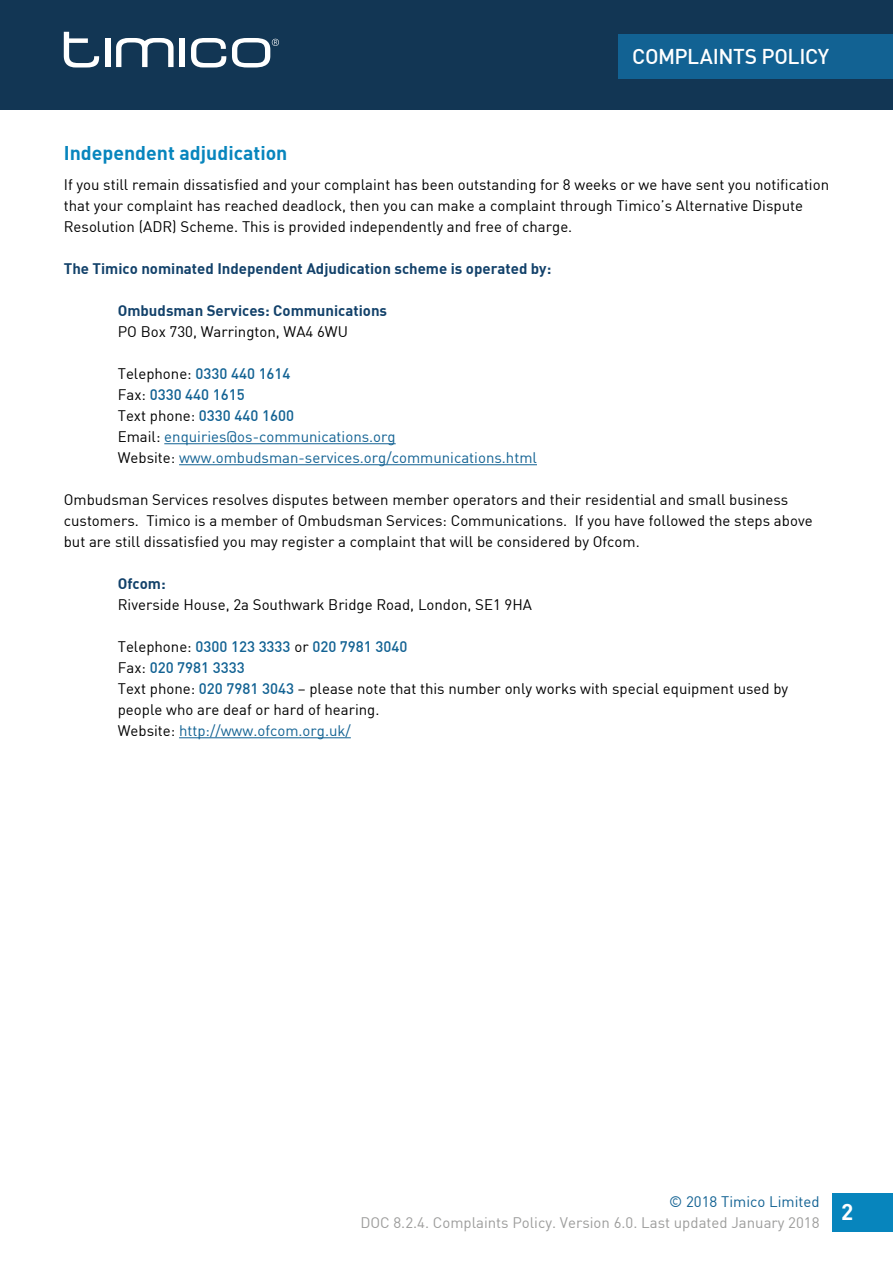
<style>
.page{position:relative;width:893px;height:1263px;background:#fff}
.page>*{position:absolute;margin:0;border:0;box-sizing:border-box;transform-origin:0 0}
.t1{font:22.5px "DIN Bold";color:#fff}
.t2{font:21px "DIN Medium";letter-spacing:-.02em;color:#fff}
.t3{font:19.5px "DIN Bold";color:#0785bd}
.t4{font:15px/21px "DIN Regular";color:#000}
.t5{font:15px/21px "DIN Regular";color:#126293}
.t6{font:15px/21px "DIN Medium";color:#126293}
.t7{font:15px "DIN Bold";color:#12416a}
.t8{font:15px "DIN Regular";color:#9d9d9c}
.s1{font-family:"DIN Regular";color:#000}
.s2{color:#000}
.s3{font-family:"DIN Medium";color:#126293}
.s4{color:#126293}
</style>
<div class="page">
<div style="left:832px;top:1193px;width:61px;height:39px;background:#0785bd"></div>
<div style="left:0;top:0;width:893px;height:109px;background:#123654"></div>
<div style="left:619px;top:34px;width:274px;height:45px;background:#126293"></div>
<svg style="left:116px;top:38px;width:58px;height:29px"></svg>
<div style="left:180px;top:38px;width:5px;height:29px;background:#fff"></div>
<svg style="left:64px;top:32px;width:35px;height:35px"></svg>
<div style="left:105px;top:38px;width:5px;height:29px;background:#fff"></div>
<svg style="left:191px;top:38px;width:35px;height:29px"></svg>
<svg style="left:232px;top:38px;width:47px;height:29px"></svg>
<hr style="left:164px;top:443px;width:232px;height:1px;background:#126293">
<hr style="left:179px;top:464px;width:358px;height:1px;background:#126293">
<hr style="left:179px;top:737px;width:172px;height:1px;background:#126293">
<h2 class="t2" style="left:632px;top:43px;width:198px">COMPLAINTS POLICY</h2>
<h3 class="t3" style="left:64px;top:140px;width:225px">Independent adjudication</h3>
<p class="t4" style="left:64px;top:173px;width:767px">If you still remain dissatisfied and your complaint has been outstanding for 8 weeks or we have sent you notification that your complaint has reached deadlock, then you can make a complaint through Timico’s Alternative Dispute<br>Resolution (ADR) Scheme. This is provided independently and free of charge.</p>
<p class="t7" style="left:64px;top:258px;width:489px">The Timico nominated Independent Adjudication scheme is operated by:</p>
<p class="t7" style="left:118px;top:300px;width:271px">Ombudsman Services: Communications</p>
<p class="t4" style="left:118px;top:320px;width:232px">PO Box 730, Warrington, WA4 6WU</p>
<p class="t6" style="left:118px;top:362px;width:178px"><span class="s1">Telephone:</span> 0330 440 1614<br><span class="s1">Fax:</span> 0330 440 1615<br><span class="s1">Text phone:</span> 0330 440 1600</p>
<p class="t5" style="left:118px;top:425px;width:421px"><span class="s2">Email:</span> enquiries@os-communications.org<br><span class="s2">Website:</span> www.ombudsman-services.org/communications.html</p>
<p class="t4" style="left:64px;top:488px;width:750px">Ombudsman Services resolves disputes between member operators and their residential and small business customers. Timico is a member of Ombudsman Services: Communications. If you have followed the steps above but are still dissatisfied you may register a complaint that will be considered by Ofcom.</p>
<p class="t7" style="left:118px;top:573px;width:49px">Ofcom:</p>
<p class="t4" style="left:118px;top:593px;width:416px">Riverside House, 2a Southwark Bridge Road, London, SE1 9HA</p>
<p class="t6" style="left:118px;top:635px;width:291px"><span class="s1">Telephone:</span> 0300 123 3333 <span class="s1">or</span> 020 7981 3040<br><span class="s1">Fax:</span> 020 7981 3333</p>
<p class="t4" style="left:118px;top:677px;width:672px">Text phone: <span class="s3">020 7981 3043</span> – please note that this number only works with special equipment used by people who are deaf or hard of hearing.<br>Website: <span class="s4">http://www.ofcom.org.uk/</span></p>
<p class="t5" style="left:669px;top:1191px;width:152px">© 2018 Timico Limited</p>
<p class="t8" style="left:360px;top:1213px;width:461px">DOC 8.2.4. Complaints Policy. Version 6.0. Last updated January 2018</p>
<h1 class="t1" style="left:841px;top:1197px;width:14px">2</h1>
</div>
